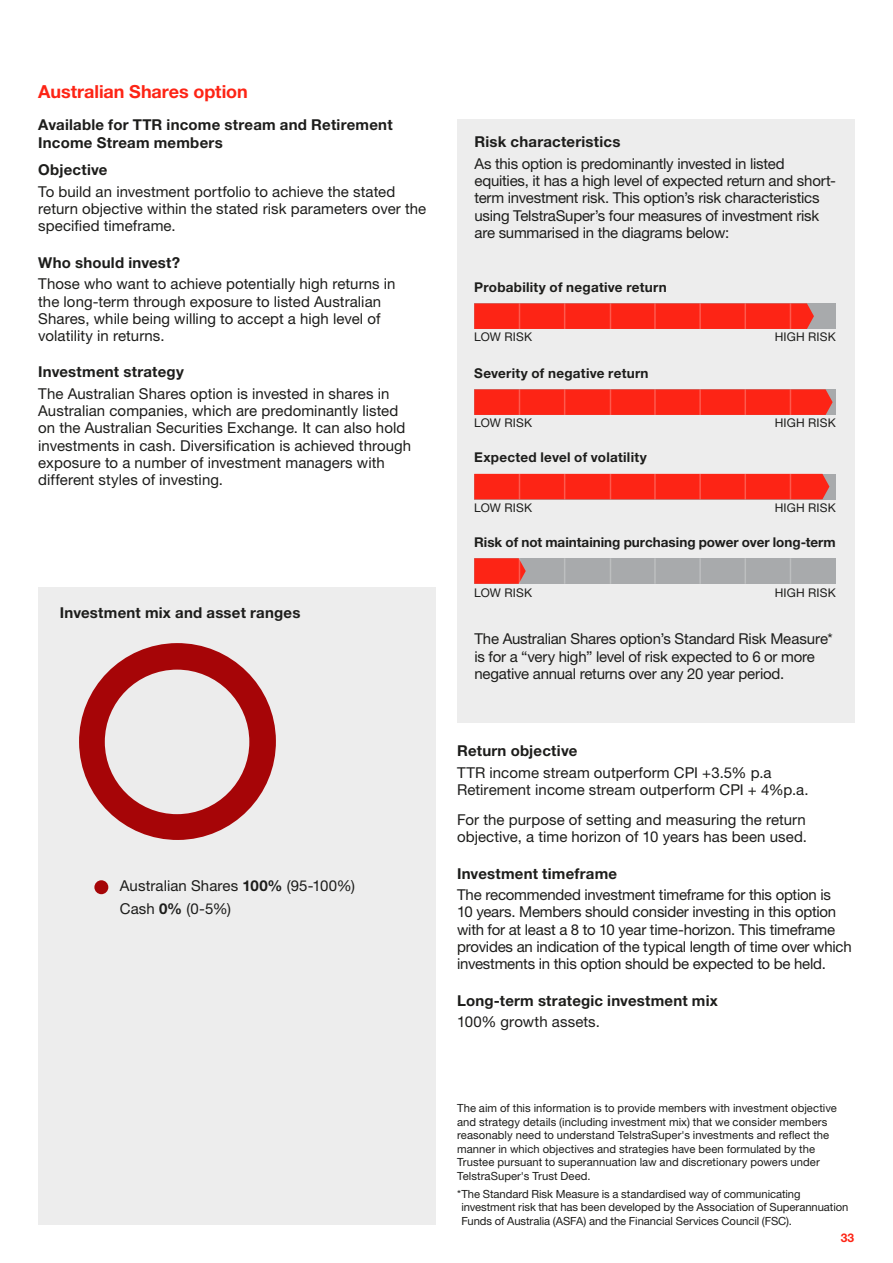
<style>
.page{position:relative;width:893px;height:1263px;background:#fff}
.page>*{position:absolute;margin:0;border:0;box-sizing:border-box;transform-origin:0 0}
._04_Heading_2{font:700 18px "Helvetica Neue LT Std";letter-spacing:-.005em;color:#fd2415}
._07_Body_Copy{font:15px/17.2px "Helvetica Neue LT Std";letter-spacing:-.005em;color:#1d1d1b}
._05_Heading_3{font:700 15px/17.2px "Helvetica Neue LT Std";letter-spacing:.015em;color:#1d1d1b}
._12_Table_copy{font:15px "Helvetica Neue LT Std";letter-spacing:.005em;color:#1d1d1b}
._05_Heading_3-2{font:700 13.5px "Helvetica Neue LT Std";letter-spacing:.015em;color:#1d1d1b}
._05_Heading_3-3{font:12px "Helvetica Neue LT Std";letter-spacing:.01em;color:#1d1d1b}
.t1{font:700 12px "Helvetica Neue LT Std";color:#fd2415}
._13_Disclaimers{font:11.25px/13.5px "Helvetica Neue LT Std";color:#1d1d1b}
.s1{font-weight:700}
</style>
<div class="page">
<div style="left:38px;top:587px;width:398px;height:638px;background:#ededed"></div>
<svg style="left:79px;top:643px;width:197px;height:197px"></svg>
<div style="left:105px;top:670px;width:144px;height:144px;background:#ececec;border-radius:50%"></div>
<div style="left:457px;top:119px;width:397px;height:603px;background:#ededed"></div>
<div style="left:474px;top:303px;width:362px;height:26px;background:#a8aaac"></div>
<div style="left:474px;top:558px;width:362px;height:26px;background:#a8aaac"></div>
<svg style="left:474px;top:303px;width:340px;height:26px;background:#fa291b"></svg>
<svg style="left:474px;top:389px;width:359px;height:26px;background:#fa291b"></svg>
<div style="left:474px;top:474px;width:355px;height:25px;background:#fd2415"></div>
<svg style="left:474px;top:558px;width:52px;height:26px"></svg>
<svg style="left:564px;top:558px;width:1px;height:26px"></svg>
<svg style="left:610px;top:558px;width:1px;height:26px"></svg>
<hr style="left:654px;top:558px;width:2px;height:26px;background:#fff">
<hr style="left:699px;top:558px;width:2px;height:26px;background:#fff">
<hr style="left:744px;top:558px;width:2px;height:26px;background:#fff">
<svg style="left:790px;top:558px;width:1px;height:26px"></svg>
<div style="left:94px;top:880px;width:14px;height:14px;background:#a50507;border-radius:50%"></div>
<p class="_04_Heading_2" style="left:38px;top:80px;width:211px">Australian Shares option</p>
<p class="_05_Heading_3" style="left:38px;top:116px;width:356px">Available for TTR income stream and Retirement<br>Income Stream members</p>
<p class="_05_Heading_3" style="left:38px;top:161px;width:71px">Objective</p>
<p class="_07_Body_Copy" style="left:38px;top:183px;width:389px">To build an investment portfolio to achieve the stated return objective within the stated risk parameters over the specified timeframe.</p>
<p class="_05_Heading_3" style="left:38px;top:253px;width:143px">Who should invest?</p>
<p class="_07_Body_Copy" style="left:38px;top:275px;width:359px">Those who want to achieve potentially high returns in the long-term through exposure to listed Australian Shares, while being willing to accept a high level of volatility in returns.</p>
<p class="_05_Heading_3" style="left:38px;top:363px;width:147px">Investment strategy</p>
<p class="_07_Body_Copy" style="left:38px;top:385px;width:374px">The Australian Shares option is invested in shares in Australian companies, which are predominantly listed on the Australian Securities Exchange. It can also hold investments in cash. Diversification is achieved through exposure to a number of investment managers with different styles of investing.</p>
<p class="_05_Heading_3" style="left:60px;top:603px;width:242px">Investment mix and asset ranges</p>
<p class="_12_Table_copy" style="left:120px;top:877px;width:237px">Australian Shares <span class="s1">100%</span> (95-100%)</p>
<p class="_12_Table_copy" style="left:120px;top:900px;width:113px">Cash <span class="s1">0%</span> (0-5%)</p>
<p class="_05_Heading_3" style="left:474px;top:133px;width:148px">Risk characteristics</p>
<p class="_07_Body_Copy" style="left:474px;top:155px;width:363px">As this option is predominantly invested in listed equities, it has a high level of expected return and short&shy;term investment risk. This option’s risk characteristics using TelstraSuper’s four measures of investment risk are summarised in the diagrams below:</p>
<p class="_05_Heading_3-2" style="left:474px;top:279px;width:194px">Probability of negative return</p>
<p class="_05_Heading_3-3" style="left:474px;top:330px;width:59px">LOW RISK</p>
<p class="_05_Heading_3-3" style="left:775px;top:330px;width:62px">HIGH RISK</p>
<p class="_05_Heading_3-2" style="left:474px;top:365px;width:176px">Severity of negative return</p>
<p class="_05_Heading_3-3" style="left:474px;top:416px;width:59px">LOW RISK</p>
<p class="_05_Heading_3-3" style="left:775px;top:416px;width:62px">HIGH RISK</p>
<p class="_05_Heading_3-2" style="left:474px;top:449px;width:174px">Expected level of volatility</p>
<p class="_05_Heading_3-3" style="left:474px;top:500px;width:59px">LOW RISK</p>
<p class="_05_Heading_3-3" style="left:775px;top:500px;width:62px">HIGH RISK</p>
<p class="_05_Heading_3-2" style="left:474px;top:534px;width:363px">Risk of not maintaining purchasing power over long-term</p>
<p class="_05_Heading_3-3" style="left:474px;top:585px;width:59px">LOW RISK</p>
<p class="_05_Heading_3-3" style="left:775px;top:585px;width:62px">HIGH RISK</p>
<p class="_07_Body_Copy" style="left:474px;top:630px;width:360px">The Australian Shares option’s Standard Risk Measure* is for a “very high” level of risk expected to 6 or more negative annual returns over any 20 year period.</p>
<p class="_05_Heading_3" style="left:457px;top:742px;width:122px">Return objective</p>
<p class="_07_Body_Copy" style="left:457px;top:764px;width:353px">TTR income stream outperform CPI +3.5% p.a<br>Retirement income stream outperform CPI + 4%p.a.</p>
<p class="_07_Body_Copy" style="left:457px;top:811px;width:351px">For the purpose of setting and measuring the return objective, a time horizon of 10 years has been used.</p>
<p class="_05_Heading_3" style="left:457px;top:864px;width:162px">Investment timeframe</p>
<p class="_07_Body_Copy" style="left:457px;top:886px;width:396px">The recommended investment timeframe for this option is<br>10 years. Members should consider investing in this option with for at least a 8 to 10 year time-horizon. This timeframe provides an indication of the typical length of time over which investments in this option should be expected to be held.</p>
<p class="_05_Heading_3" style="left:457px;top:991px;width:262px">Long-term strategic investment mix</p>
<p class="_07_Body_Copy" style="left:457px;top:1013px;width:144px">100% growth assets.</p>
<p class="_13_Disclaimers" style="left:457px;top:1101px;width:381px">The aim of this information is to provide members with investment objective and strategy details (including investment mix) that we consider members reasonably need to understand TelstraSuper's investments and reflect the manner in which objectives and strategies have been formulated by the Trustee pursuant to superannuation law and discretionary powers under TelstraSuper's Trust Deed.</p>
<p class="_13_Disclaimers" style="left:461px;top:1187px;width:389px;text-indent:-4px">*The Standard Risk Measure is a standardised way of communicating investment risk that has been developed by the Association of Superannuation<br>Funds of Australia (ASFA) and the Financial Services Council (FSC).</p>
<p class="t1" style="left:841px;top:1230px;width:15px">33</p>
</div>
